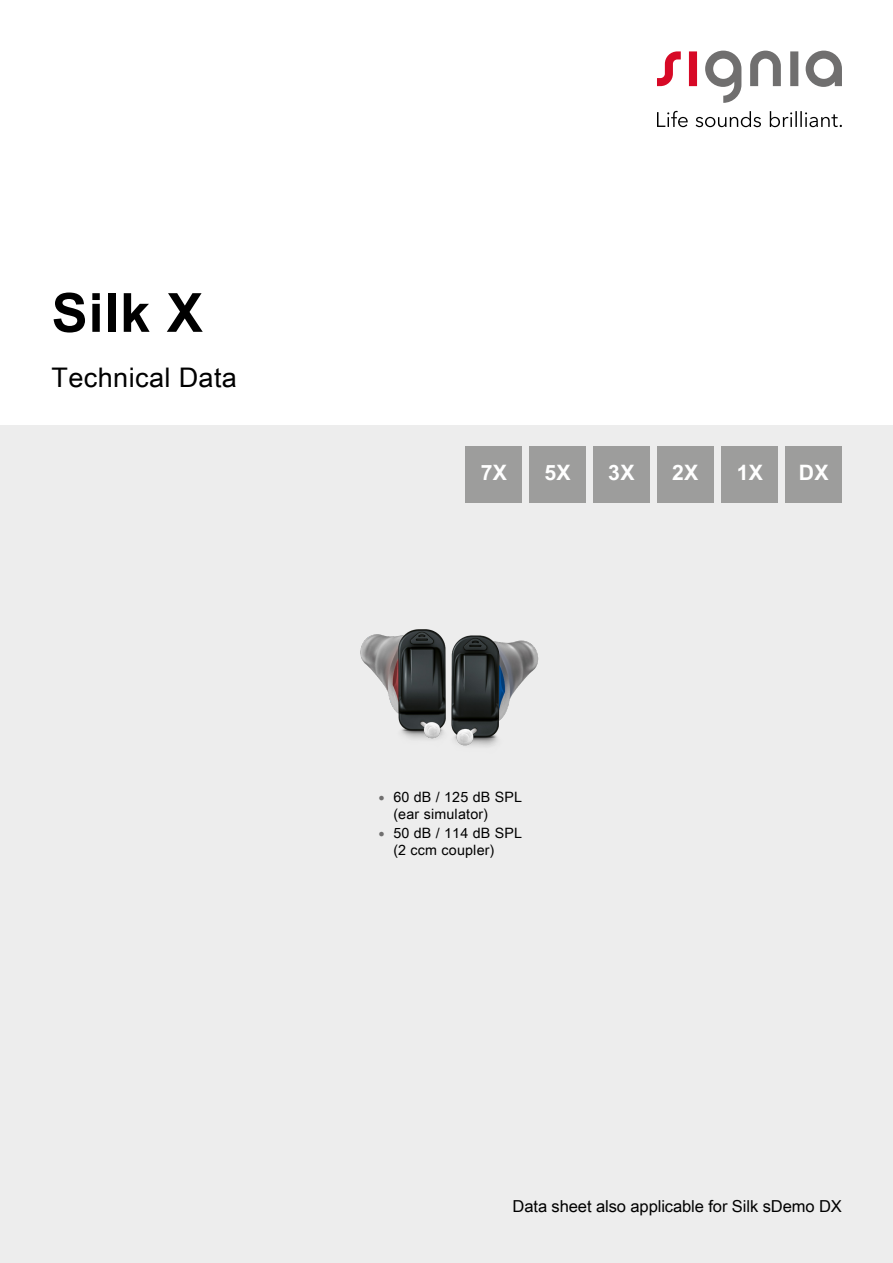
<style>
.page{position:relative;width:893px;height:1263px;background:#fff}
.page>*{position:absolute;margin:0;border:0;box-sizing:border-box;transform-origin:0 0}
.t1{font:700 54px "Arial Unicode MS";color:#000}
.t2{font:27px "Arial Unicode MS";letter-spacing:.015em;color:#000}
.t3{font:700 21.15px "Arial Unicode MS";letter-spacing:.015em;color:#fff}
.t4{font:16.5px "Arial Unicode MS";letter-spacing:-.005em;color:#000}
.t5{font:14.25px/17.1px "Arial Unicode MS";letter-spacing:.015em;color:#000}
.s1{font-size:10.5px;color:#706f6f}
</style>
<div class="page">
<div style="left:0;top:425px;width:893px;height:838px;background:#ededed"></div>
<img style="left:360px;top:629px;width:179px;height:118px">
<div style="left:529px;top:446px;width:57px;height:57px;background:#9d9d9c"></div>
<div style="left:593px;top:446px;width:57px;height:57px;background:#9d9d9c"></div>
<div style="left:785px;top:446px;width:57px;height:57px;background:#9d9d9c"></div>
<div style="left:465px;top:446px;width:57px;height:57px;background:#9d9d9c"></div>
<div style="left:721px;top:446px;width:57px;height:57px;background:#9d9d9c"></div>
<div style="left:657px;top:446px;width:57px;height:57px;background:#9d9d9c"></div>
<svg style="left:705px;top:51px;width:137px;height:52px"></svg>
<svg style="left:657px;top:51px;width:40px;height:35px"></svg>
<svg style="left:657px;top:111px;width:185px;height:16px"></svg>
<h1 class="t1" style="left:52px;top:273px;width:153px">Silk X</h1>
<h2 class="t2" style="left:52px;top:358px;width:187px">Technical Data</h2>
<h3 class="t3" style="left:481px;top:457px;width:28px">7X</h3>
<h3 class="t3" style="left:544px;top:457px;width:28px">5X</h3>
<h3 class="t3" style="left:608px;top:457px;width:28px">3X</h3>
<h3 class="t3" style="left:672px;top:457px;width:28px">2X</h3>
<h3 class="t3" style="left:737px;top:457px;width:28px">1X</h3>
<h3 class="t3" style="left:799px;top:457px;width:31px">DX</h3>
<p class="t5" style="left:393px;top:788px;width:130px;text-indent:-15px"><span class="s1">●</span> 60 dB / 125 dB SPL (ear simulator)</p>
<p class="t5" style="left:393px;top:824px;width:130px;text-indent:-15px"><span class="s1">●</span> 50 dB / 114 dB SPL (2 ccm coupler)</p>
<p class="t4" style="left:513px;top:1194px;width:331px">Data sheet also applicable for Silk sDemo DX</p>
</div>
